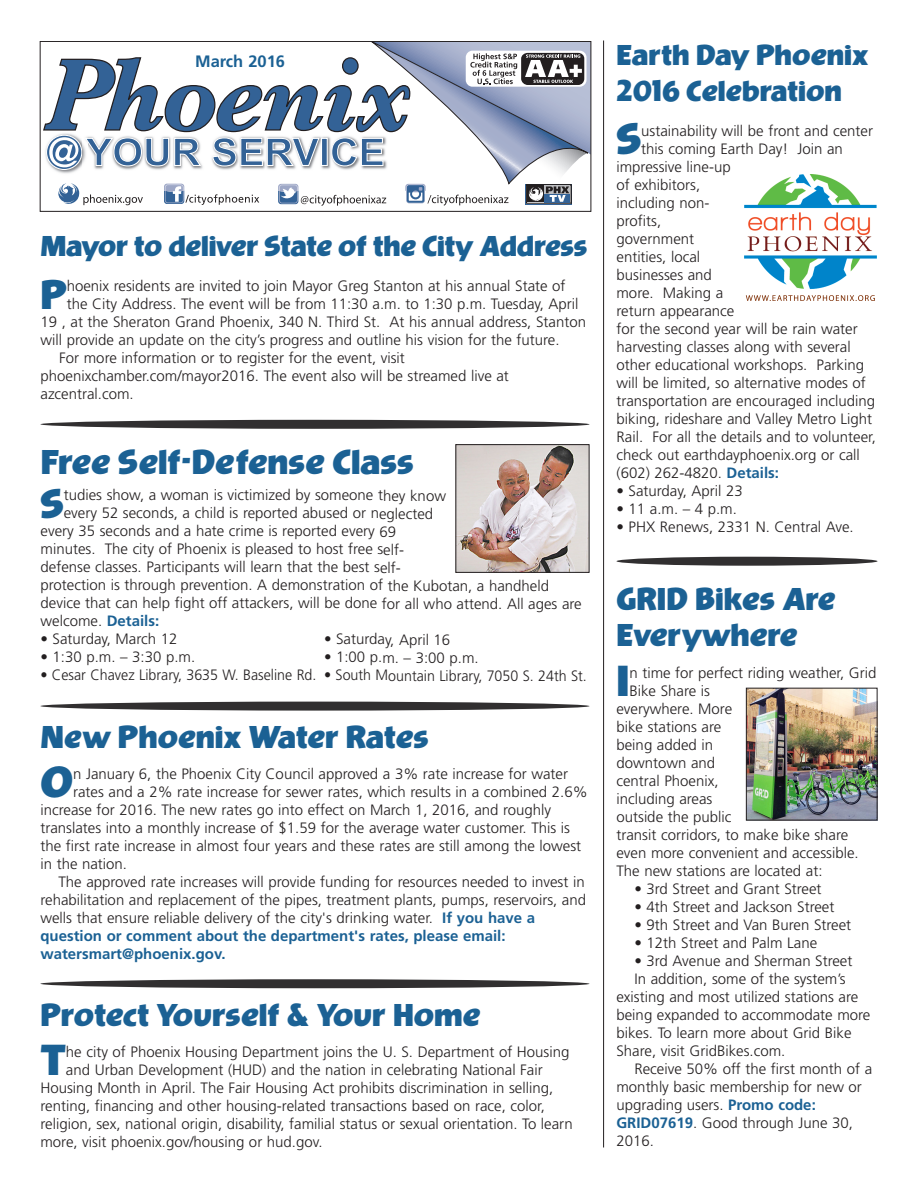
<style>
.page{position:relative;width:918px;height:1188px;background:#fff}
.page>*{position:absolute;margin:0;border:0;box-sizing:border-box;transform-origin:0 0}
.t1{font:700 45.45px "Burghley";color:#1b6194}
.t2{font:700 42.6px "Burghley";color:#1b6194}
.t3{font:700 36px "Burghley";color:#1b6194}
.t4{font:700 33px/36px "Burghley";color:#1b6194}
.t5{font:700 30px/36px "Burghley";letter-spacing:-.005em;color:#1b6194}
.t6{font:700 16.5px "Frutiger";color:#1b6194}
.t7{font:300 15px "Frutiger";color:#231f20}
.t8{font:700 15px "Frutiger";color:#1b6194}
.t9{font:300 15px "Frutiger";color:#231f20;scale:.95 1}
.s1{font-weight:700;color:#1b6194}
</style>
<div class="page">
<svg style="left:42px;top:41px;width:549px;height:165px"></svg>
<hr style="left:603px;top:40px;width:1px;height:1107px;background:#231f20">
<img style="left:457px;top:446px;width:131px;height:125px">
<div style="left:455px;top:444px;width:135px;height:129px;border:1px solid #231f20"></div>
<img style="left:745px;top:174px;width:131px;height:127px">
<div style="left:40px;top:702px;width:549px;height:9px;background:#312f30;border-radius:50%"></div>
<div style="left:617px;top:557px;width:261px;height:9px;background:#312f30;border-radius:50%"></div>
<div style="left:40px;top:979px;width:549px;height:9px;background:#312f30;border-radius:50%"></div>
<div style="left:40px;top:420px;width:549px;height:9px;background:#312f30;border-radius:50%"></div>
<img style="left:748px;top:690px;width:128px;height:128px">
<div style="left:746px;top:688px;width:132px;height:132px;border:1px solid #231f20"></div>
<p class="t6" style="left:195px;top:54px;width:92px">March 2016</p>
<h3 class="t5" style="left:41px;top:228px;width:548px">Mayor to deliver State of the City Address</h3>
<h2 class="t2" style="left:40px;top:270px;width:28px">P</h2>
<p class="t7" style="left:67px;top:280px;width:500px">hoenix residents are invited to join Mayor Greg Stanton at his annual State of</p>
<p class="t7" style="left:67px;top:298px;width:513px">the City Address. The event will be from 11:30 a.m. to 1:30 p.m. Tuesday, April</p>
<p class="t7" style="left:40px;top:316px;width:547px">19 , at the Sheraton Grand Phoenix, 340 N. Third St. At his annual address, Stanton</p>
<p class="t7" style="left:40px;top:334px;width:521px">will provide an update on the city’s progress and outline his vision for the future.</p>
<p class="t7" style="left:59px;top:352px;width:347px">For more information or to register for the event, visit</p>
<p class="t7" style="left:40px;top:370px;width:470px">phoenixchamber.com/mayor2016. The event also will be streamed live at</p>
<p class="t7" style="left:40px;top:388px;width:95px">azcentral.com.</p>
<h3 class="t3" style="left:41px;top:440px;width:374px">Free Self-Defense Class</h3>
<h2 class="t2" style="left:41px;top:479px;width:25px">S</h2>
<p class="t7" style="left:64px;top:489px;width:384px">tudies show, a woman is victimized by someone they know</p>
<p class="t7" style="left:64px;top:507px;width:371px">every 52 seconds, a child is reported abused or neglected</p>
<p class="t7" style="left:41px;top:525px;width:357px">every 35 seconds and a hate crime is reported every 69</p>
<p class="t7" style="left:41px;top:543px;width:365px">minutes. The city of Phoenix is pleased to host free self-</p>
<p class="t7" style="left:41px;top:561px;width:362px">defense classes. Participants will learn that the best self-</p>
<p class="t7" style="left:41px;top:579px;width:510px">protection is through prevention. A demonstration of the Kubotan, a handheld</p>
<p class="t7" style="left:41px;top:597px;width:543px">device that can help fight off attackers, will be done for all who attend. All ages are</p>
<p class="t7" style="left:41px;top:615px;width:120px">welcome. <span class="s1">Details:</span></p>
<p class="t7" style="left:41px;top:633px;width:138px">• Saturday, March 12</p>
<p class="t7" style="left:324px;top:633px;width:128px">• Saturday, April 16</p>
<p class="t7" style="left:41px;top:651px;width:156px">• 1:30 p.m. – 3:30 p.m.</p>
<p class="t7" style="left:324px;top:651px;width:156px">• 1:00 p.m. – 3:00 p.m.</p>
<p class="t9" style="left:41px;top:669px;width:577px">• Cesar Chavez Library, 3635 W. Baseline Rd. • South Mountain Library, 7050 S. 24th St.</p>
<h3 class="t4" style="left:41px;top:719px;width:390px">New Phoenix Water Rates</h3>
<h1 class="t1" style="left:40px;top:755px;width:34px">O</h1>
<p class="t7" style="left:73px;top:768px;width:496px">n January 6, the Phoenix City Council approved a 3% rate increase for water</p>
<p class="t7" style="left:73px;top:786px;width:516px">rates and a 2% rate increase for sewer rates, which results in a combined 2.6%</p>
<p class="t7" style="left:40px;top:804px;width:512px">increase for 2016. The new rates go into effect on March 1, 2016, and roughly</p>
<p class="t7" style="left:40px;top:822px;width:531px">translates into a monthly increase of $1.59 for the average water customer. This is</p>
<p class="t7" style="left:40px;top:840px;width:542px">the first rate increase in almost four years and these rates are still among the lowest</p>
<p class="t7" style="left:40px;top:858px;width:88px">in the nation.</p>
<p class="t7" style="left:58px;top:876px;width:528px">The approved rate increases will provide funding for resources needed to invest in</p>
<p class="t7" style="left:40px;top:894px;width:547px">rehabilitation and replacement of the pipes, treatment plants, pumps, reservoirs, and</p>
<p class="t7" style="left:40px;top:912px;width:496px">wells that ensure reliable delivery of the city's drinking water. <span class="s1">If you have a</span></p>
<p class="t8" style="left:40px;top:930px;width:467px">question or comment about the department's rates, please email:</p>
<p class="t8" style="left:40px;top:948px;width:187px">watersmart@phoenix.gov.</p>
<h3 class="t4" style="left:41px;top:996px;width:442px">Protect Yourself &amp; Your Home</h3>
<h1 class="t1" style="left:40px;top:1032px;width:27px">T</h1>
<p class="t7" style="left:66px;top:1045px;width:505px">he city of Phoenix Housing Department joins the U. S. Department of Housing</p>
<p class="t7" style="left:66px;top:1063px;width:478px">and Urban Development (HUD) and the nation in celebrating National Fair</p>
<p class="t7" style="left:40px;top:1081px;width:514px">Housing Month in April. The Fair Housing Act prohibits discrimination in selling,</p>
<p class="t7" style="left:40px;top:1099px;width:506px">renting, financing and other housing-related transactions based on race, color,</p>
<p class="t7" style="left:40px;top:1117px;width:534px">religion, sex, national origin, disability, familial status or sexual orientation. To learn</p>
<p class="t7" style="left:40px;top:1135px;width:284px">more, visit phoenix.gov/housing or hud.gov.</p>
<h3 class="t5" style="left:616px;top:37px;width:253px">Earth Day Phoenix<br>2016 Celebration</h3>
<h1 class="t1" style="left:616px;top:112px;width:26px">S</h1>
<p class="t7" style="left:641px;top:125px;width:233px">ustainability will be front and center</p>
<p class="t7" style="left:641px;top:143px;width:203px">this coming Earth Day! Join an</p>
<p class="t7" style="left:616px;top:161px;width:116px">impressive line-up</p>
<p class="t7" style="left:616px;top:179px;width:85px">of exhibitors,</p>
<p class="t7" style="left:616px;top:197px;width:94px">including non-</p>
<p class="t7" style="left:616px;top:215px;width:46px">profits,</p>
<p class="t7" style="left:616px;top:233px;width:79px">government</p>
<p class="t7" style="left:616px;top:251px;width:85px">entities, local</p>
<p class="t7" style="left:616px;top:269px;width:97px">businesses and</p>
<p class="t7" style="left:616px;top:287px;width:108px">more. Making a</p>
<p class="t7" style="left:616px;top:305px;width:119px">return appearance</p>
<p class="t7" style="left:616px;top:323px;width:243px">for the second year will be rain water</p>
<p class="t7" style="left:616px;top:341px;width:236px">harvesting classes along with several</p>
<p class="t7" style="left:616px;top:359px;width:249px">other educational workshops. Parking</p>
<p class="t7" style="left:616px;top:377px;width:251px">will be limited, so alternative modes of</p>
<p class="t7" style="left:616px;top:395px;width:260px">transportation are encouraged including</p>
<p class="t7" style="left:616px;top:413px;width:257px">biking, rideshare and Valley Metro Light</p>
<p class="t7" style="left:616px;top:431px;width:261px">Rail. For all the details and to volunteer,</p>
<p class="t7" style="left:616px;top:449px;width:245px">check out earthdayphoenix.org or call</p>
<p class="t7" style="left:616px;top:467px;width:164px">(602) 262-4820. <span class="s1">Details:</span></p>
<p class="t7" style="left:616px;top:485px;width:128px">• Saturday, April 23</p>
<p class="t7" style="left:616px;top:503px;width:122px">• 11 a.m. – 4 p.m.</p>
<p class="t7" style="left:616px;top:521px;width:239px">• PHX Renews, 2331 N. Central Ave.</p>
<h3 class="t4" style="left:616px;top:581px;width:221px">GRID Bikes Are<br>Everywhere</h3>
<h1 class="t1" style="left:616px;top:654px;width:15px">I</h1>
<p class="t7" style="left:629px;top:667px;width:248px">n time for perfect riding weather, Grid</p>
<p class="t7" style="left:629px;top:685px;width:82px">Bike Share is</p>
<p class="t7" style="left:616px;top:703px;width:117px">everywhere. More</p>
<p class="t7" style="left:616px;top:721px;width:106px">bike stations are</p>
<p class="t7" style="left:616px;top:739px;width:98px">being added in</p>
<p class="t7" style="left:616px;top:757px;width:100px">downtown and</p>
<p class="t7" style="left:616px;top:775px;width:104px">central Phoenix,</p>
<p class="t7" style="left:616px;top:793px;width:97px">including areas</p>
<p class="t7" style="left:616px;top:811px;width:117px">outside the public</p>
<p class="t7" style="left:616px;top:829px;width:233px">transit corridors, to make bike share</p>
<p class="t7" style="left:616px;top:847px;width:244px">even more convenient and accessible.</p>
<p class="t7" style="left:616px;top:865px;width:208px">The new stations are located at:</p>
<p class="t7" style="left:634px;top:883px;width:189px">• 3rd Street and Grant Street</p>
<p class="t7" style="left:634px;top:901px;width:201px">• 4th Street and Jackson Street</p>
<p class="t7" style="left:634px;top:919px;width:218px">• 9th Street and Van Buren Street</p>
<p class="t7" style="left:634px;top:937px;width:184px">• 12th Street and Palm Lane</p>
<p class="t7" style="left:634px;top:955px;width:219px">• 3rd Avenue and Sherman Street</p>
<p class="t7" style="left:634px;top:973px;width:213px">In addition, some of the system’s</p>
<p class="t7" style="left:616px;top:991px;width:243px">existing and most utilized stations are</p>
<p class="t7" style="left:616px;top:1009px;width:255px">being expanded to accommodate more</p>
<p class="t7" style="left:616px;top:1027px;width:237px">bikes. To learn more about Grid Bike</p>
<p class="t7" style="left:616px;top:1045px;width:170px">Share, visit GridBikes.com.</p>
<p class="t7" style="left:634px;top:1063px;width:239px">Receive 50% off the first month of a</p>
<p class="t7" style="left:616px;top:1081px;width:247px">monthly basic membership for new or</p>
<p class="t7" style="left:616px;top:1099px;width:201px">upgrading users. <span class="s1">Promo code:</span></p>
<p class="t7" style="left:616px;top:1117px;width:238px"><span class="s1">GRID07619</span>. Good through June 30,</p>
<p class="t7" style="left:616px;top:1135px;width:39px">2016.</p>
</div>
